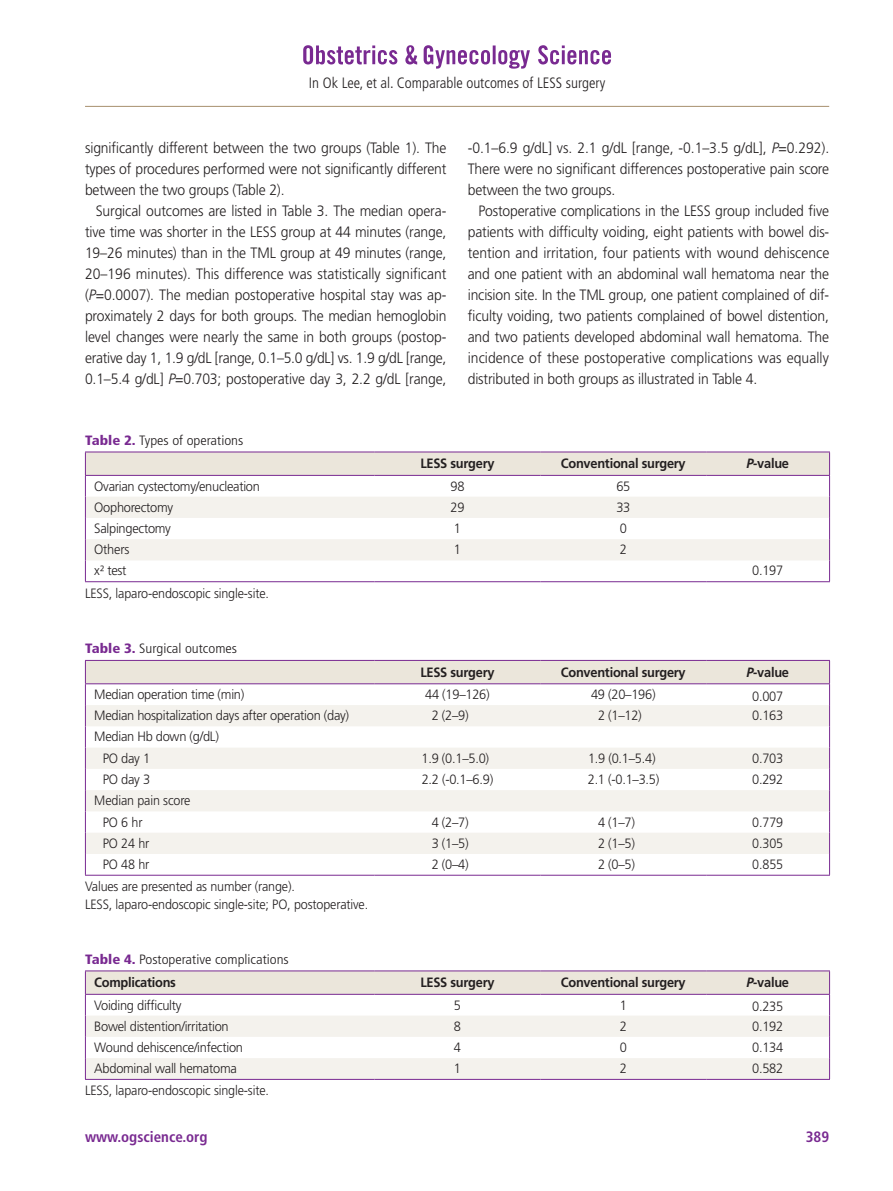
<style>
.page{position:relative;width:893px;height:1191px;background:#fff}
.page>*{position:absolute;margin:0;border:0;box-sizing:border-box;transform-origin:0 0}
.t1{font:300 15px/21px "Frutiger LT Std";letter-spacing:-.01em;color:#231f20;text-align:justify;scale:.93 1}
.t2{font:300 condensed 15px "Frutiger LT Std";color:#231f20}
.t3{font:700 condensed 15px "Frutiger LT Std";color:#792a91}
.t4{font:300 13.5px/21.3px "Frutiger LT Std";letter-spacing:-.02em;color:#231f20;scale:.95 1}
.t5{font:300 13.5px/21.3px "Frutiger LT Std";letter-spacing:-.02em;color:#231f20;scale:.93 1}
.t6{font:700 13.5px "Frutiger LT Std";letter-spacing:-.02em;color:#231f20;scale:.95 1}
.t7{font:300 condensed 13.5px/23.1px "Frutiger LT Std";color:#231f20;scale:1.1 1}
.s1{font-style:italic}
.s2{font-weight:900;color:#792a91}
.s3{font-weight:700;font-stretch:normal}
</style>
<div class="page">
<hr style="left:85px;top:106px;width:744px;height:1px;background:#ad9676">
<svg style="left:538px;top:45px;width:73px;height:19px"></svg>
<svg style="left:424px;top:45px;width:106px;height:24px"></svg>
<svg style="left:303px;top:45px;width:114px;height:19px"></svg>
<hr style="left:85px;top:451px;width:290px;height:1px;background:#792a91">
<hr style="left:375px;top:451px;width:165px;height:1px;background:#792a91">
<hr style="left:540px;top:451px;width:166px;height:1px;background:#792a91">
<hr style="left:706px;top:451px;width:124px;height:1px;background:#792a91">
<svg style="left:85px;top:452px;width:745px;height:129px"></svg>
<hr style="left:85px;top:581px;width:290px;height:1px;background:#792a91">
<hr style="left:375px;top:581px;width:165px;height:1px;background:#792a91">
<hr style="left:540px;top:581px;width:166px;height:1px;background:#792a91">
<hr style="left:706px;top:581px;width:124px;height:1px;background:#792a91">
<hr style="left:85px;top:970px;width:290px;height:1px;background:#792a91">
<hr style="left:375px;top:970px;width:165px;height:1px;background:#792a91">
<hr style="left:540px;top:970px;width:166px;height:1px;background:#792a91">
<hr style="left:706px;top:970px;width:124px;height:1px;background:#792a91">
<svg style="left:85px;top:971px;width:745px;height:108px"></svg>
<hr style="left:85px;top:1079px;width:290px;height:1px;background:#792a91">
<hr style="left:375px;top:1079px;width:165px;height:1px;background:#792a91">
<hr style="left:540px;top:1079px;width:166px;height:1px;background:#792a91">
<hr style="left:706px;top:1079px;width:124px;height:1px;background:#792a91">
<svg style="left:85px;top:660px;width:745px;height:215px"></svg>
<hr style="left:85px;top:875px;width:290px;height:1px;background:#792a91">
<hr style="left:375px;top:875px;width:165px;height:1px;background:#792a91">
<hr style="left:540px;top:875px;width:166px;height:1px;background:#792a91">
<hr style="left:706px;top:875px;width:124px;height:1px;background:#792a91">
<p class="t2" style="left:309px;top:74px;width:298px">In Ok Lee, et al. Comparable outcomes of LESS surgery</p>
<p class="t1" style="left:85px;top:137px;width:390px">significantly different between the two groups (Table 1). The types of procedures performed were not significantly different between the two groups (Table 2).</p>
<p class="t1" style="left:85px;top:200px;width:390px;text-indent:11px">Surgical outcomes are listed in Table 3. The median opera&shy;tive time was shorter in the LESS group at 44 minutes (range, 19–26 minutes) than in the TML group at 49 minutes (range, 20–196 minutes). This difference was statistically significant (<span class="s1">P</span>=0.0007). The median postoperative hospital stay was ap&shy;proximately 2 days for both groups. The median hemoglobin level changes were nearly the same in both groups (postop&shy;erative day 1, 1.9 g/dL [range, 0.1–5.0 g/dL] vs. 1.9 g/dL [range, 0.1–5.4 g/dL] <span class="s1">P</span>=0.703; postoperative day 3, 2.2 g/dL [range,</p>
<p class="t7" style="left:85px;top:429px;width:145px"><span class="s2">Table 2.</span> Types of operations</p>
<p class="t1" style="left:468px;top:137px;width:390px">-0.1–6.9 g/dL] vs. 2.1 g/dL [range, -0.1–3.5 g/dL], <span class="s1">P</span>=0.292).<br>There were no significant differences postoperative pain score between the two groups.</p>
<p class="t1" style="left:468px;top:200px;width:390px;text-indent:11px">Postoperative complications in the LESS group included five patients with difficulty voiding, eight patients with bowel dis&shy;tention and irritation, four patients with wound dehiscence and one patient with an abdominal wall hematoma near the incision site. In the TML group, one patient complained of dif&shy;ficulty voiding, two patients complained of bowel distention, and two patients developed abdominal wall hematoma. The incidence of these postoperative complications was equally distributed in both groups as illustrated in Table 4.</p>
<p class="t6" style="left:420px;top:455px;width:80px">LESS surgery</p>
<p class="t6" style="left:561px;top:455px;width:133px">Conventional surgery</p>
<p class="t6" style="left:746px;top:455px;width:46px"><span class="s1">P</span>-value</p>
<p class="t4" style="left:94px;top:475px;width:176px">Ovarian cystectomy/enucleation</p>
<p class="t4" style="left:450px;top:475px;width:16px">98</p>
<p class="t4" style="left:616px;top:475px;width:16px">65</p>
<p class="t4" style="left:94px;top:496px;width:85px">Oophorectomy</p>
<p class="t4" style="left:450px;top:496px;width:16px">29</p>
<p class="t4" style="left:616px;top:496px;width:16px">33</p>
<p class="t4" style="left:94px;top:518px;width:82px">Salpingectomy</p>
<p class="t4" style="left:454px;top:518px;width:9px">1</p>
<p class="t4" style="left:620px;top:518px;width:9px">0</p>
<p class="t4" style="left:94px;top:539px;width:38px">Others</p>
<p class="t4" style="left:454px;top:539px;width:9px">1</p>
<p class="t4" style="left:620px;top:539px;width:9px">2</p>
<p class="t4" style="left:94px;top:560px;width:35px">x² test</p>
<p class="t4" style="left:752px;top:560px;width:34px">0.197</p>
<p class="t5" style="left:85px;top:582px;width:199px">LESS, laparo-endoscopic single-site.</p>
<p class="t7" style="left:85px;top:637px;width:140px"><span class="s2">Table 3.</span> Surgical outcomes</p>
<p class="t6" style="left:420px;top:664px;width:80px">LESS surgery</p>
<p class="t6" style="left:561px;top:664px;width:133px">Conventional surgery</p>
<p class="t6" style="left:746px;top:664px;width:46px"><span class="s1">P</span>-value</p>
<p class="t4" style="left:94px;top:684px;width:160px">Median operation time (min)</p>
<p class="t4" style="left:425px;top:684px;width:69px">44 (19–126)</p>
<p class="t4" style="left:591px;top:684px;width:69px">49 (20–196)</p>
<p class="t4" style="left:752px;top:685px;width:34px">0.007</p>
<p class="t4" style="left:94px;top:705px;width:270px">Median hospitalization days after operation (day)</p>
<p class="t4" style="left:432px;top:705px;width:40px">2 (2–9)</p>
<p class="t4" style="left:598px;top:705px;width:48px">2 (1–12)</p>
<p class="t4" style="left:752px;top:705px;width:34px">0.163</p>
<p class="t4" style="left:103px;top:726px;width:124px;text-indent:-9px">Median Hb down (g/dL)<br>PO day 1</p>
<p class="t4" style="left:422px;top:747px;width:73px">1.9 (0.1–5.0)</p>
<p class="t4" style="left:588px;top:747px;width:73px">1.9 (0.1–5.4)</p>
<p class="t4" style="left:752px;top:747px;width:34px">0.703</p>
<p class="t4" style="left:103px;top:769px;width:51px">PO day 3</p>
<p class="t4" style="left:422px;top:769px;width:77px">2.2 (-0.1–6.9)</p>
<p class="t4" style="left:588px;top:769px;width:77px">2.1 (-0.1–3.5)</p>
<p class="t4" style="left:752px;top:769px;width:34px">0.292</p>
<p class="t5" style="left:103px;top:790px;width:96px;text-indent:-8px">Median pain score<br>PO 6 hr</p>
<p class="t4" style="left:432px;top:811px;width:40px">4 (2–7)</p>
<p class="t4" style="left:598px;top:811px;width:40px">4 (1–7)</p>
<p class="t5" style="left:752px;top:811px;width:35px">0.779</p>
<p class="t5" style="left:103px;top:832px;width:52px">PO 24 hr</p>
<p class="t4" style="left:432px;top:832px;width:40px">3 (1–5)</p>
<p class="t4" style="left:598px;top:832px;width:40px">2 (1–5)</p>
<p class="t5" style="left:752px;top:832px;width:35px">0.305</p>
<p class="t5" style="left:103px;top:853px;width:52px">PO 48 hr</p>
<p class="t4" style="left:432px;top:853px;width:40px">2 (0–4)</p>
<p class="t4" style="left:598px;top:853px;width:40px">2 (0–5)</p>
<p class="t5" style="left:752px;top:853px;width:35px">0.855</p>
<p class="t5" style="left:85px;top:877px;width:306px;line-height:18px">Values are presented as number (range).<br>LESS, laparo-endoscopic single-site; PO, postoperative.</p>
<p class="t7" style="left:94px;top:948px;width:178px;text-indent:-9px"><span class="s2">Table 4.</span> Postoperative complications<br><span class="s3">Complications</span></p>
<p class="t6" style="left:420px;top:974px;width:80px">LESS surgery</p>
<p class="t6" style="left:561px;top:974px;width:133px">Conventional surgery</p>
<p class="t6" style="left:746px;top:974px;width:46px"><span class="s1">P</span>-value</p>
<p class="t4" style="left:94px;top:994px;width:93px">Voiding difficulty</p>
<p class="t4" style="left:454px;top:994px;width:9px">5</p>
<p class="t4" style="left:620px;top:994px;width:9px">1</p>
<p class="t4" style="left:752px;top:996px;width:34px">0.235</p>
<p class="t4" style="left:94px;top:1015px;width:143px">Bowel distention/irritation</p>
<p class="t4" style="left:454px;top:1015px;width:9px">8</p>
<p class="t4" style="left:620px;top:1015px;width:9px">2</p>
<p class="t4" style="left:752px;top:1015px;width:34px">0.192</p>
<p class="t4" style="left:94px;top:1036px;width:158px">Wound dehiscence/infection</p>
<p class="t4" style="left:454px;top:1036px;width:9px">4</p>
<p class="t4" style="left:620px;top:1036px;width:9px">0</p>
<p class="t4" style="left:752px;top:1036px;width:34px">0.134</p>
<p class="t4" style="left:94px;top:1058px;width:152px">Abdominal wall hematoma</p>
<p class="t4" style="left:454px;top:1058px;width:9px">1</p>
<p class="t4" style="left:620px;top:1058px;width:9px">2</p>
<p class="t4" style="left:752px;top:1058px;width:34px">0.582</p>
<p class="t5" style="left:85px;top:1080px;width:199px">LESS, laparo-endoscopic single-site.</p>
<p class="t3" style="left:85px;top:1128px;width:124px">www.ogscience.org</p>
<p class="t3" style="left:806px;top:1128px;width:25px">389</p>
</div>
